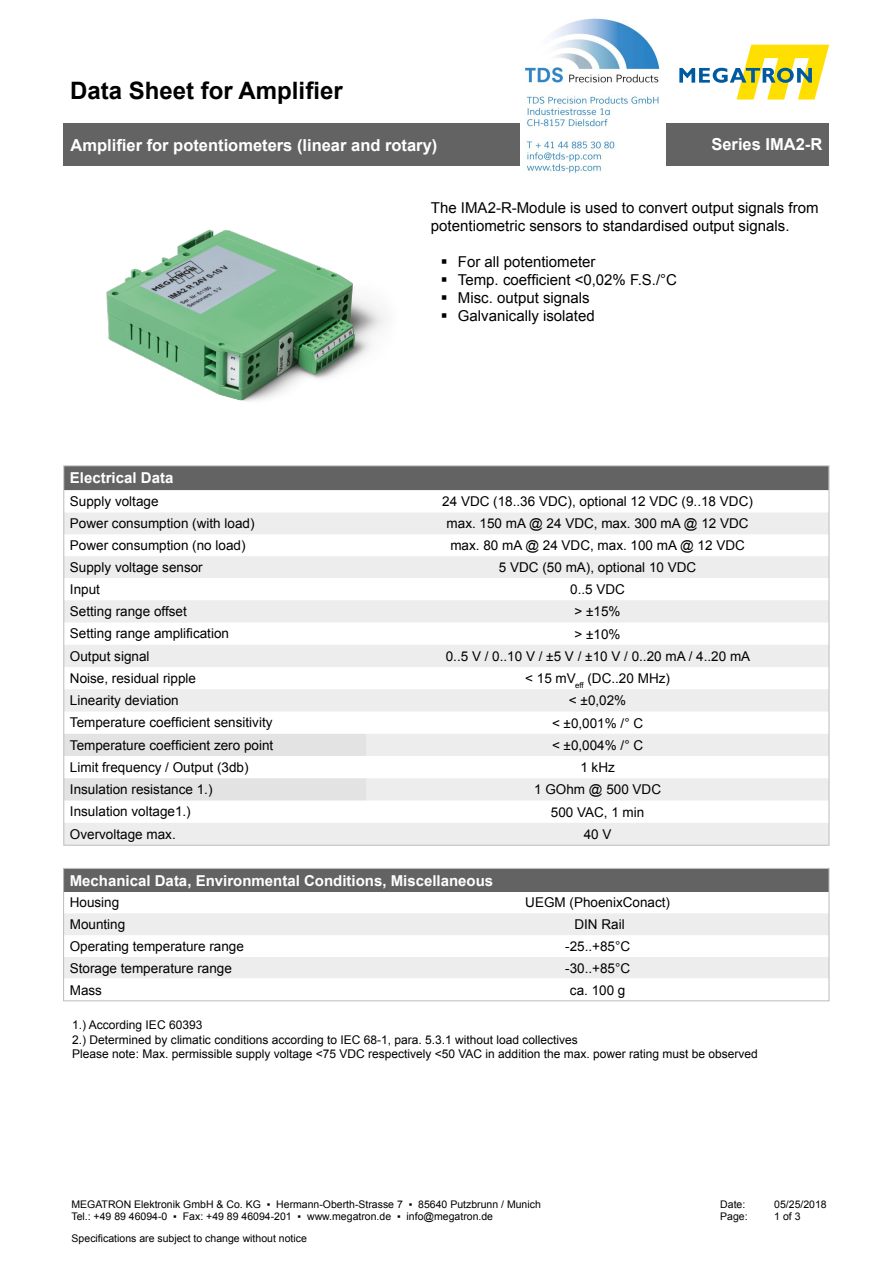
<style>
.page{position:relative;width:893px;height:1263px;background:#fff}
.page>*{position:absolute;margin:0;border:0;box-sizing:border-box;transform-origin:0 0}
.t1{font:700 24px "Arial";color:#000}
.t2{font:700 16.5px "Arial";color:#fff}
.t3{font:15px/18px "Arial";color:#000}
.t4{font:700 15px "Arial";color:#fff}
.t5{font:13.5px "Arial";color:#000}
.t6{font:12px/14.4px "Arial";color:#000}
.t7{font:10.5px "Arial";color:#000}
</style>
<div class="page">
<svg style="left:679px;top:45px;width:150px;height:55px"></svg>
<div style="left:64px;top:123px;width:765px;height:43px;background:#646363"></div>
<div style="left:66px;top:468px;width:761px;height:22px;background:#646363"></div>
<svg style="left:66px;top:513px;width:761px;height:330px;fill:#ededed"></svg>
<svg style="left:66px;top:734px;width:300px;height:66px"></svg>
<img style="left:106px;top:229px;width:280px;height:172px">
<div style="left:64px;top:868px;width:765px;height:23px;background:#646363"></div>
<svg style="left:65px;top:913px;width:762px;height:65px;fill:#ededed"></svg>
<div style="left:63px;top:868px;width:766px;height:133px;border:1px solid #bcbcbc"></div>
<img style="left:521px;top:18px;width:144px;height:155px">
<h1 class="t1" style="left:70px;top:74px;width:274px">Data Sheet for Amplifier</h1>
<p class="t2" style="left:71px;top:134px;width:368px">Amplifier for potentiometers (linear and rotary)</p>
<p class="t2" style="left:711px;top:133px;width:112px">Series IMA2-R</p>
<p class="t3" style="left:431px;top:199px;width:389px">The IMA2-R-Module is used to convert output signals from potentiometric sensors to standardised output signals.</p>
<p class="t3" style="left:458px;top:253px;width:139px">For all potentiometer</p>
<p class="t3" style="left:458px;top:271px;width:221px">Temp. coefficient &lt;0,02% F.S./°C</p>
<p class="t3" style="left:458px;top:289px;width:133px">Misc. output signals</p>
<p class="t3" style="left:458px;top:307px;width:138px">Galvanically isolated</p>
<p class="t4" style="left:70px;top:468px;width:105px">Electrical Data</p>
<p class="t5" style="left:70px;top:492px;width:90px">Supply voltage</p>
<p class="t5" style="left:442px;top:492px;width:312px">24 VDC (18..36 VDC), optional 12 VDC (9..18 VDC)</p>
<p class="t5" style="left:70px;top:515px;width:186px">Power consumption (with load)</p>
<p class="t5" style="left:447px;top:515px;width:304px">max. 150 mA @ 24 VDC, max. 300 mA @ 12 VDC</p>
<p class="t5" style="left:70px;top:537px;width:177px">Power consumption (no load)</p>
<p class="t5" style="left:450px;top:537px;width:296px">max. 80 mA @ 24 VDC, max. 100 mA @ 12 VDC</p>
<p class="t5" style="left:70px;top:558px;width:134px">Supply voltage sensor</p>
<p class="t5" style="left:499px;top:558px;width:199px">5 VDC (50 mA), optional 10 VDC</p>
<p class="t5" style="left:70px;top:580px;width:32px">Input</p>
<p class="t5" style="left:570px;top:580px;width:56px">0..5 VDC</p>
<p class="t5" style="left:70px;top:602px;width:118px">Setting range offset</p>
<p class="t5" style="left:575px;top:603px;width:48px">&gt; ±15%</p>
<p class="t5" style="left:70px;top:625px;width:161px">Setting range amplification</p>
<p class="t5" style="left:575px;top:625px;width:48px">&gt; ±10%</p>
<p class="t5" style="left:70px;top:647px;width:81px">Output signal</p>
<p class="t5" style="left:446px;top:647px;width:306px">0..5 V / 0..10 V / ±5 V / ±10 V / 0..20 mA / 4..20 mA</p>
<p class="t5" style="left:70px;top:669px;width:128px">Noise, residual ripple</p>
<p class="t5" style="left:525px;top:669px;width:146px">&lt; 15 mV<sub>eff</sub> (DC..20 MHz)</p>
<p class="t5" style="left:70px;top:691px;width:110px">Linearity deviation</p>
<p class="t5" style="left:569px;top:692px;width:59px">&lt; ±0,02%</p>
<p class="t5" style="left:70px;top:714px;width:204px">Temperature coefficient sensitivity</p>
<p class="t5" style="left:552px;top:714px;width:93px">&lt; ±0,001% /° C</p>
<p class="t5" style="left:70px;top:736px;width:205px">Temperature coefficient zero point</p>
<p class="t5" style="left:552px;top:736px;width:93px">&lt; ±0,004% /° C</p>
<p class="t5" style="left:70px;top:758px;width:180px">Limit frequency / Output (3db)</p>
<p class="t5" style="left:580px;top:758px;width:36px">1 kHz</p>
<p class="t5" style="left:70px;top:780px;width:144px">Insulation resistance 1.)</p>
<p class="t5" style="left:534px;top:781px;width:128px">1 GOhm @ 500 VDC</p>
<p class="t5" style="left:70px;top:803px;width:122px">Insulation voltage1.)</p>
<p class="t5" style="left:551px;top:803px;width:95px">500 VAC, 1 min</p>
<p class="t5" style="left:70px;top:825px;width:107px">Overvoltage max.</p>
<p class="t5" style="left:584px;top:825px;width:29px">40 V</p>
<p class="t4" style="left:70px;top:870px;width:425px">Mechanical Data, Environmental Conditions, Miscellaneous</p>
<p class="t5" style="left:70px;top:894px;width:51px">Housing</p>
<p class="t5" style="left:525px;top:894px;width:146px">UEGM (PhoenixConact)</p>
<p class="t5" style="left:70px;top:915px;width:57px">Mounting</p>
<p class="t5" style="left:574px;top:915px;width:52px">DIN Rail</p>
<p class="t5" style="left:70px;top:937px;width:176px">Operating temperature range</p>
<p class="t5" style="left:565px;top:937px;width:67px">-25..+85°C</p>
<p class="t5" style="left:70px;top:959px;width:164px">Storage temperature range</p>
<p class="t5" style="left:565px;top:959px;width:67px">-30..+85°C</p>
<p class="t5" style="left:70px;top:981px;width:34px">Mass</p>
<p class="t5" style="left:570px;top:981px;width:57px">ca. 100 g</p>
<p class="t6" style="left:72px;top:1018px;width:132px">1.) According IEC 60393</p>
<p class="t6" style="left:72px;top:1032px;width:687px">2.) Determined by climatic conditions according to IEC 68-1, para. 5.3.1 without load collectives<br>Please note: Max. permissible supply voltage &lt;75 VDC respectively &lt;50 VAC in addition the max. power rating must be observed</p>
<p class="t7" style="left:71px;top:1197px;width:471px">MEGATRON Elektronik GmbH &amp; Co. KG ▪ Hermann-Oberth-Strasse 7 ▪ 85640 Putzbrunn / Munich</p>
<p class="t7" style="left:71px;top:1210px;width:423px">Tel.: +49 89 46094-0 ▪ Fax: +49 89 46094-201 ▪ www.megatron.de ▪ info@megatron.de</p>
<p class="t7" style="left:72px;top:1231px;width:237px">Specifications are subject to change without notice</p>
<p class="t7" style="left:720px;top:1197px;width:27px">Date:</p>
<p class="t7" style="left:774px;top:1197px;width:54px">05/25/2018</p>
<p class="t7" style="left:720px;top:1210px;width:29px">Page:</p>
<p class="t7" style="left:774px;top:1210px;width:28px">1 of 3</p>
</div>
